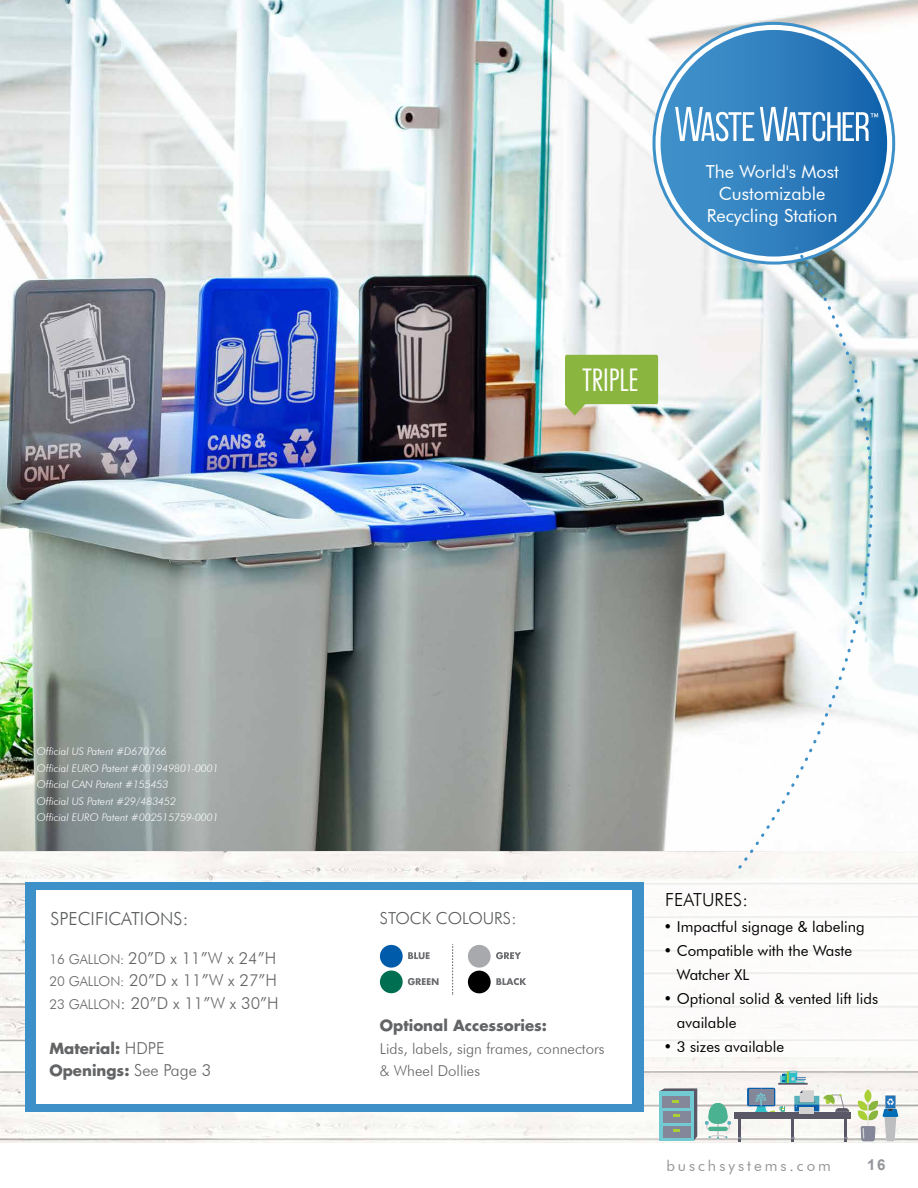
<style>
.page{position:relative;width:918px;height:1188px;background:#fff}
.page>*{position:absolute;margin:0;border:0;box-sizing:border-box;transform-origin:0 0}
.t1{font:300 condensed 30px "Futura LT";color:#fff}
.t2{font:18px/21.6px "Futura BT";color:#fff;text-align:center}
.t3{font:300 18px "Futura BT";color:#585a5c}
.t4{font:300 18px "Futura BT";color:#000}
.t5{font:300 16.5px/22.5px "Futura BT";color:#636466}
.t6{font:300 16.5px "Futura BT";color:#585a5c}
.t7{font:15px/24px "Futura BT";color:#000}
.t8{font:700 15px/22.5px "Futura LT";color:#636466}
.t9{font:300 15px/22.5px "Futura BT";color:#636466}
.t10{font:15px "Futura BT";letter-spacing:.2em;color:#939598}
.t11{font:700 15px "Arial";color:#939598}
.t12{font:italic 300 10.5px/16.5px "Futura BT";color:#fff}
.s1{font-size:13.5px}
.s2{font-family:"Futura BT";font-weight:300;font-size:16.5px}
</style>
<div class="page">
<img style="left:0;top:0;width:918px;height:851px">
<svg style="left:654px;top:23px;width:240px;height:240px"></svg>
<div style="left:661px;top:30px;width:226px;height:227px;background:linear-gradient(to right,#4696cd,#1665ad);border-radius:113px"></div>
<img style="left:0;top:851px;width:918px;height:292px">
<div style="left:25px;top:882px;width:618px;height:230px;background:#3e90c9"></div>
<div style="left:36px;top:890px;width:596px;height:213px;background:#fff"></div>
<div style="left:644px;top:882px;width:274px;height:175px;background:#fff"></div>
<svg style="left:737px;top:244px;width:181px;height:626px"></svg>
<hr style="left:738px;top:1118px;width:3px;height:24px;background:#5a5866">
<hr style="left:845px;top:1118px;width:2px;height:24px;background:#5a5866">
<hr style="left:791px;top:1118px;width:3px;height:24px;background:#5a5866">
<div style="left:747px;top:1088px;width:28px;height:18px;background:#0b5eaa;border-radius:2px"></div>
<div style="left:749px;top:1089px;width:25px;height:16px;background:#84879a"></div>
<svg style="left:864px;top:1089px;width:7px;height:14px"></svg>
<div style="left:735px;top:1112px;width:116px;height:7px;background:#5a5866"></div>
<div style="left:800px;top:1107px;width:14px;height:7px;background:#d2d2d2"></div>
<svg style="left:705px;top:1103px;width:26px;height:37px"></svg>
<svg style="left:755px;top:1070px;width:94px;height:42px"></svg>
<svg style="left:660px;top:1088px;width:37px;height:52px;background:#7b9ca4"></svg>
<div style="left:885px;top:1093px;width:11px;height:13px;background:#fff"></div>
<svg style="left:858px;top:1095px;width:40px;height:46px"></svg>
<svg style="left:565px;top:355px;width:93px;height:61px;background:#95b956"></svg>
<svg style="left:408px;top:952px;width:22px;height:7px"></svg>
<svg style="left:408px;top:978px;width:31px;height:7px"></svg>
<svg style="left:496px;top:952px;width:25px;height:7px"></svg>
<svg style="left:496px;top:978px;width:30px;height:7px"></svg>
<svg style="left:452px;top:944px;width:1px;height:51px"></svg>
<div style="left:380px;top:971px;width:23px;height:22px;background:#006f51;border-radius:50%"></div>
<div style="left:468px;top:945px;width:23px;height:23px;background:#a7a9ac;border-radius:50%"></div>
<div style="left:468px;top:971px;width:23px;height:22px;background:#000;border-radius:50%"></div>
<div style="left:380px;top:945px;width:23px;height:23px;background:#005cab;border-radius:50%"></div>
<svg style="left:675px;top:107px;width:79px;height:34px"></svg>
<svg style="left:760px;top:107px;width:118px;height:34px"></svg>
<h1 class="t1" style="left:582px;top:362px;width:58px">TRIPLE</h1>
<h2 class="t2" style="left:706px;top:161px;width:135px">The World's Most<br>Customizable<br>Recycling Station</h2>
<p class="t12" style="left:37px;top:743px;width:183px">Official US Patent #D670766<br>Official EURO Patent #001949801-0001<br>Official CAN Patent #155453<br>Official US Patent #29/483452<br>Official EURO Patent #002515759-0001</p>
<h2 class="t3" style="left:51px;top:908px;width:139px">SPECIFICATIONS:</h2>
<h3 class="t6" style="left:380px;top:908px;width:138px">STOCK COLOURS:</h3>
<h3 class="t5" style="left:49px;top:946px;width:231px"><span class="s1">16 GALLON:</span> 20”D x 11”W x 24”H<br><span class="s1">20 GALLON:</span> 20”D x 11”W x 27”H<br><span class="s1">23 GALLON</span>: 20”D x 11”W x 30”H</h3>
<h3 class="t8" style="left:49px;top:1036px;width:163px">Material: <span class="s2">HDPE<br></span>Openings: <span class="s2">See Page 3</span></h3>
<h3 class="t8" style="left:380px;top:1014px;width:169px">Optional Accessories:</h3>
<h3 class="t9" style="left:380px;top:1037px;width:226px">Lids, labels, sign frames, connectors &amp; Wheel Dollies</h3>
<h2 class="t4" style="left:665px;top:889px;width:85px">FEATURES:</h2>
<h3 class="t7" style="left:664px;top:914px;width:203px">• Impactful signage &amp; labeling</h3>
<h3 class="t7" style="left:677px;top:938px;width:177px;text-indent:-13px">• Compatible with the Waste<br>Watcher XL</h3>
<h3 class="t7" style="left:677px;top:986px;width:203px;text-indent:-13px">• Optional solid &amp; vented lift lids available</h3>
<h3 class="t7" style="left:664px;top:1034px;width:122px">• 3 sizes available</h3>
<h3 class="t10" style="left:666px;top:1156px;width:166px">buschsystems.com</h3>
<h3 class="t11" style="left:867px;top:1155px;width:20px">16</h3>
</div>
